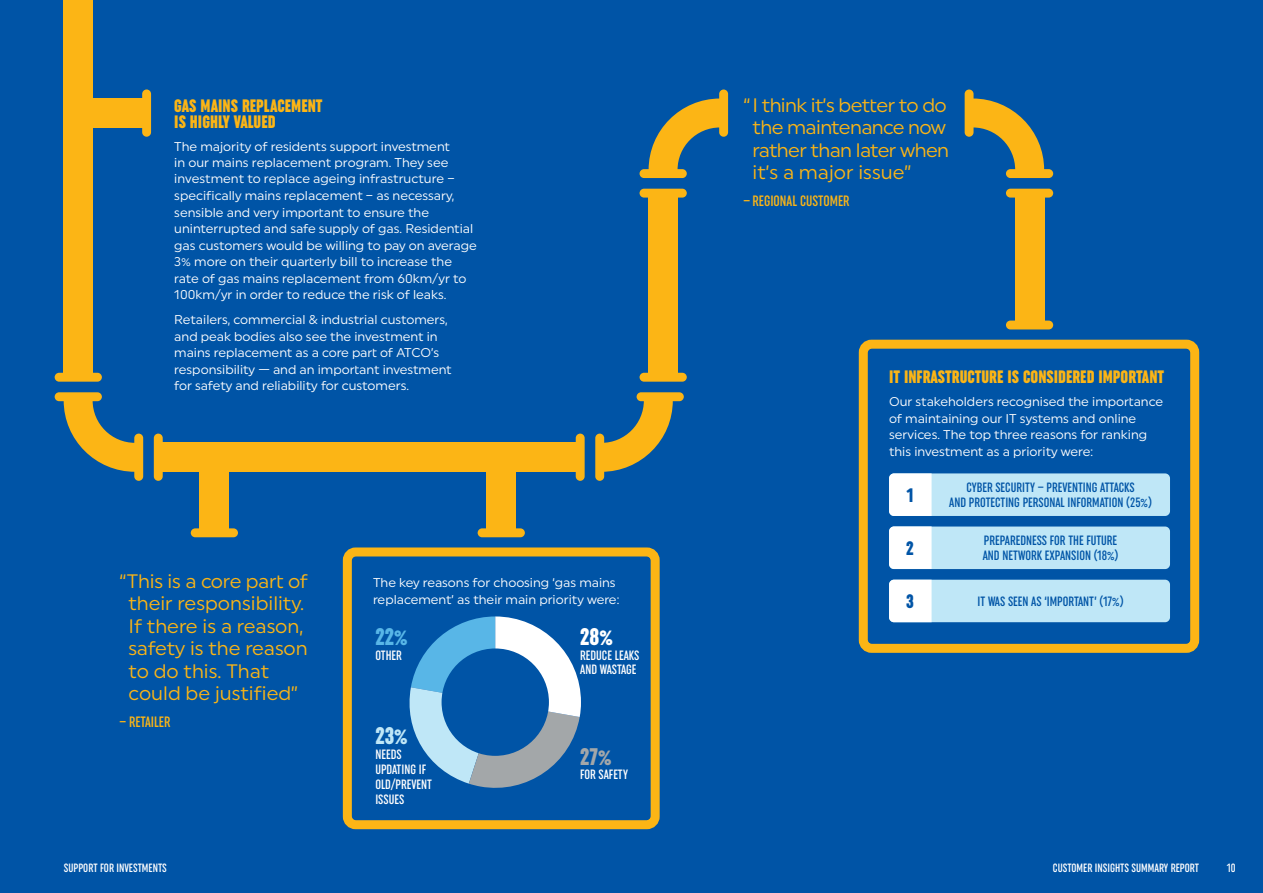
<style>
.page{position:relative;width:1263px;height:893px;background:#0054a6}
.page>*{position:absolute;margin:0;border:0;box-sizing:border-box;transform-origin:0 0}
.t1{font:900 extra-condensed 24px "Uniform";color:#fff}
.t2{font:900 extra-condensed 24px "Uniform";color:#bfe7f7}
.t3{font:900 extra-condensed 24px "Uniform";color:#a3a7a9}
.t4{font:900 extra-condensed 24px "Uniform";color:#58b6e7}
.t5{font:19.5px/22.5px "Uniform";letter-spacing:-.01em;color:#fcb515}
.t6{font:19.5px/22.5px "Uniform";letter-spacing:-.03em;color:#fcb515}
.t7{font:900 extra-condensed 19.5px "Uniform";color:#0054a6}
.t8{font:900 extra-condensed 18px/16.5px "Uniform";color:#fcb515}
.t9{font:500 extra-condensed 15px "Uniform";color:#fcb515}
.t10{font:500 extra-condensed 13.5px/14.9px "Uniform";color:#0054a6;text-align:center}
.t11{font:500 extra-condensed 13.5px/14.9px "Uniform";color:#fff}
.t12{font:12.75px/16.5px "Uniform";color:#fff}
.t13{font:500 extra-condensed 12px "Uniform";color:#fff}
.s1{font-style:inherit}
</style>
<div class="page">
<div style="left:649px;top:198px;width:29px;height:175px;background:#fcb515"></div>
<div style="left:639px;top:189px;width:48px;height:9px;background:#fcb515;border-radius:4px"></div>
<div style="left:639px;top:373px;width:48px;height:9px;background:#fcb515;border-radius:4px"></div>
<svg style="left:64px;top:399px;width:72px;height:73px"></svg>
<div style="left:55px;top:392px;width:47px;height:9px;background:#fcb515;border-radius:4px"></div>
<div style="left:134px;top:434px;width:9px;height:47px;background:#fcb515;border-radius:4px"></div>
<div style="left:163px;top:443px;width:414px;height:29px;background:#fcb515"></div>
<div style="left:154px;top:434px;width:9px;height:47px;background:#fcb515;border-radius:4px"></div>
<div style="left:576px;top:434px;width:9px;height:47px;background:#fcb515;border-radius:4px"></div>
<div style="left:64px;top:0;width:29px;height:375px;background:#fcb515"></div>
<div style="left:55px;top:373px;width:47px;height:9px;background:#fcb515;border-radius:4px"></div>
<svg style="left:649px;top:99px;width:70px;height:70px"></svg>
<div style="left:719px;top:90px;width:9px;height:47px;background:#fcb515;border-radius:4px"></div>
<div style="left:639px;top:169px;width:48px;height:9px;background:#fcb515;border-radius:4px"></div>
<svg style="left:600px;top:399px;width:73px;height:73px"></svg>
<div style="left:595px;top:434px;width:9px;height:47px;background:#fcb515;border-radius:4px"></div>
<div style="left:637px;top:392px;width:47px;height:9px;background:#fcb515;border-radius:4px"></div>
<div style="left:200px;top:462px;width:29px;height:71px;background:#fcb515"></div>
<div style="left:191px;top:528px;width:47px;height:9px;background:#fcb515;border-radius:4px"></div>
<svg style="left:971px;top:99px;width:73px;height:70px"></svg>
<div style="left:965px;top:90px;width:8px;height:47px;background:#fcb515;border-radius:4px"></div>
<div style="left:1006px;top:169px;width:47px;height:9px;background:#fcb515;border-radius:4px"></div>
<div style="left:1015px;top:193px;width:29px;height:132px;background:#fcb515"></div>
<div style="left:1006px;top:189px;width:47px;height:9px;background:#fcb515;border-radius:4px"></div>
<div style="left:1006px;top:321px;width:47px;height:8px;background:#fcb515;border-radius:4px"></div>
<div style="left:343px;top:547px;width:317px;height:282px;border:9px solid #fcb515;border-radius:8px"></div>
<div style="left:859px;top:340px;width:340px;height:313px;border:9px solid #fcb515;border-radius:8px"></div>
<div style="left:889px;top:580px;width:281px;height:42px;background:#bfe7f7;border-radius:5px"></div>
<div style="left:889px;top:473px;width:281px;height:43px;background:#bfe7f7;border-radius:5px"></div>
<div style="left:889px;top:526px;width:281px;height:43px;background:#bfe7f7;border-radius:5px"></div>
<div style="left:487px;top:462px;width:29px;height:71px;background:#fcb515"></div>
<div style="left:478px;top:528px;width:47px;height:9px;background:#fcb515;border-radius:4px"></div>
<div style="left:76px;top:99px;width:71px;height:29px;background:#fcb515"></div>
<div style="left:142px;top:89px;width:9px;height:48px;background:#fcb515;border-radius:4px"></div>
<svg style="left:409px;top:616px;width:172px;height:172px"></svg>
<div style="left:442px;top:648px;width:107px;height:108px;background:#0054a6;border-radius:50%"></div>
<div style="left:889px;top:473px;width:42px;height:43px;background:#fff"></div>
<div style="left:889px;top:526px;width:42px;height:43px;background:#fff"></div>
<div style="left:889px;top:580px;width:42px;height:42px;background:#fff"></div>
<h3 class="t8" style="left:174px;top:97px;width:150px">GAS MAINS REPLACEMENT<br>IS HIGHLY VALUED</h3>
<p class="t12" style="left:174px;top:138px;width:304px">The majority of residents support investment<br>in our mains replacement program. They see investment to replace ag<span class="s1">e</span>ing infrastructure – specifically mains replacement – as necessary, sensible and very important to ensure the uninterrupted and safe supply of gas. Residential gas customers would be willing to pay on average 3% more on their quarterly bill to increase the rate of gas mains replacement from 60km/yr to 100km/yr in order to reduce the risk of leaks.</p>
<p class="t12" style="left:174px;top:311px;width:279px">Retailers, commercial &amp; industrial customers, and peak bodies also see the investment in mains replacement as a core part of ATCO’s responsibility — and an important investment for safety and reliability for customers.</p>
<h2 class="t5" style="left:128px;top:569px;width:181px;text-indent:-9px">“This is a core part of their responsibility.<br>If there is a reason, safety is the reason to do this. That could be justified”</h2>
<p class="t9" style="left:119px;top:713px;width:52px">– RETAILER</p>
<p class="t12" style="left:373px;top:574px;width:248px">The key reasons for choosing ‘gas mains replacement’ as their main priority were:</p>
<h1 class="t4" style="left:375px;top:623px;width:34px">22%</h1>
<p class="t11" style="left:375px;top:647px;width:28px">OTHER</p>
<h1 class="t1" style="left:580px;top:623px;width:34px">28%</h1>
<p class="t11" style="left:580px;top:647px;width:61px">REDUCE LEAKS<br>AND WASTAGE</p>
<h1 class="t2" style="left:375px;top:722px;width:34px">23%</h1>
<p class="t11" style="left:375px;top:747px;width:58px">NEEDS<br>UPDATING IF<br>OLD/PREVENT<br>ISSUES</p>
<h1 class="t3" style="left:580px;top:742px;width:33px">27%</h1>
<p class="t11" style="left:580px;top:767px;width:49px">FOR SAFETY</p>
<h2 class="t6" style="left:752px;top:93px;width:198px;text-indent:-9px">“I think it’s better to do the maintenance now rather than later when it’s a major issue”</h2>
<p class="t9" style="left:743px;top:192px;width:107px">– REGIONAL CUSTOMER</p>
<h3 class="t8" style="left:889px;top:369px;width:277px">IT INFRASTRUCTURE IS CONSIDERED IMPORTANT</h3>
<p class="t12" style="left:889px;top:393px;width:275px">Our stakeholders recognised the importance of maintaining our IT systems and online services. The top three reasons for ranking this investment as a priority were:</p>
<h2 class="t7" style="left:906px;top:484px;width:9px">1</h2>
<h2 class="t7" style="left:906px;top:537px;width:9px">2</h2>
<h2 class="t7" style="left:906px;top:590px;width:9px">3</h2>
<p class="t10" style="left:949px;top:480px;width:204px">CYBER SECURITY – PREVENTING ATTACKS<br>AND PROTECTING PERSONAL INFORMATION (25%)</p>
<p class="t10" style="left:983px;top:533px;width:137px;text-align:left">PREPAREDNESS FOR THE FUTURE<br>AND NETWORK EXPANSION (18%)</p>
<p class="t10" style="left:977px;top:594px;width:148px">IT WAS SEEN AS ‘IMPORTANT’ (17%)</p>
<p class="t13" style="left:64px;top:860px;width:105px">SUPPORT FOR INVESTMENTS</p>
<p class="t13" style="left:1053px;top:860px;width:148px">CUSTOMER INSIGHTS SUMMARY REPORT</p>
<p class="t13" style="left:1227px;top:860px;width:10px">10</p>
</div>
